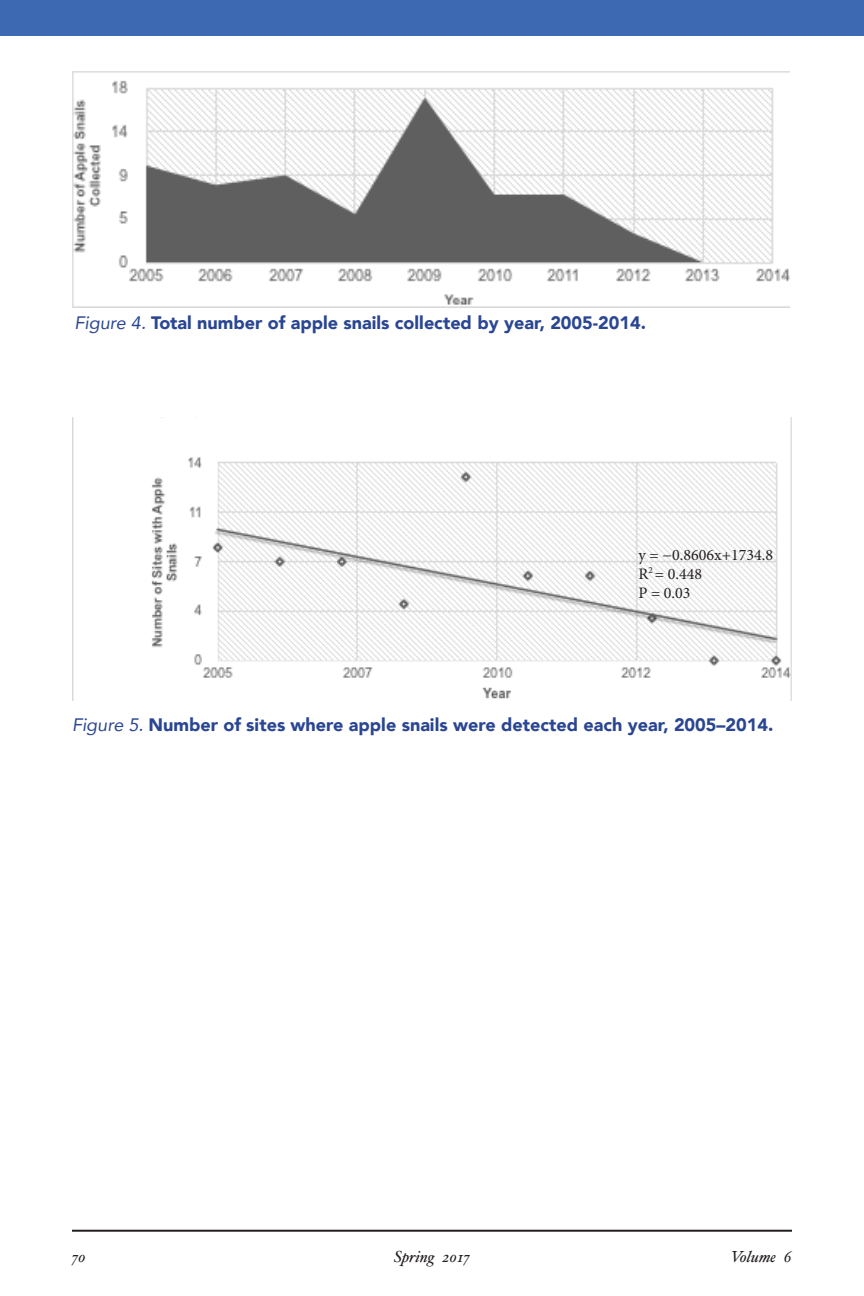
<style>
.page{position:relative;width:864px;height:1296px;background:#fff}
.page>*{position:absolute;margin:0;border:0;box-sizing:border-box;transform-origin:0 0}
.figure_description{font:900 18px "Avenir";color:#2a4692}
.figure_description-2{font:16px "Minion Pro";color:#231f20}
.t1{font:italic 16px "Hoefler Text";color:#231f20}
.s1{font-weight:400;font-style:italic}
.s2{font-family:"Garamond Premr Pro"}
</style>
<div class="page">
<hr style="left:72px;top:1230px;width:720px;height:2px;background:#231f20">
<div style="left:0;top:0;width:864px;height:36px;background:#3d69b2"></div>
<img style="left:72px;top:418px;width:720px;height:283px">
<img style="left:72px;top:72px;width:717px;height:236px">
<p class="figure_description" style="left:75px;top:308px;width:573px"><span class="s1">Figure 4.</span> Total number of apple snails collected by year, 2005-2014.</p>
<p class="figure_description-2" style="left:638px;top:544px;width:136px">y = <span class="s2">−</span>0.8606x+1734.8</p>
<p class="figure_description-2" style="left:638px;top:563px;width:65px">R<sup>2</sup> = 0.448</p>
<p class="figure_description-2" style="left:638px;top:582px;width:54px">P = 0.03</p>
<p class="figure_description" style="left:72px;top:710px;width:703px"><span class="s1">Figure 5.</span> Number of sites where apple snails were detected each year, 2005–2014.</p>
<p class="t1" style="left:72px;top:1248px;width:15px">70</p>
<p class="t1" style="left:394px;top:1248px;width:78px">Spring 2017</p>
<p class="t1" style="left:731px;top:1248px;width:63px">Volume 6</p>
</div>
